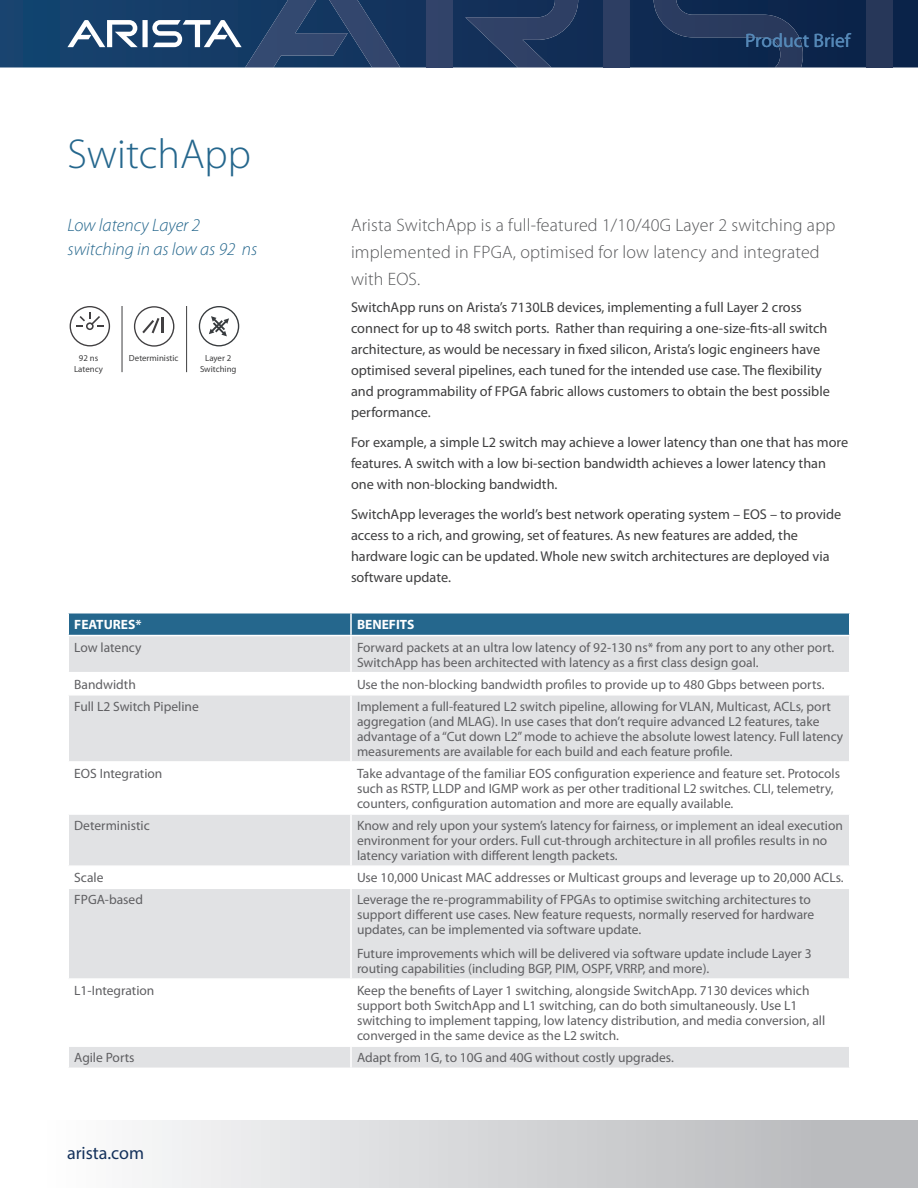
<style>
.page{position:relative;width:918px;height:1188px;background:#fff}
.page>*{position:absolute;margin:0;border:0;box-sizing:border-box;transform-origin:0 0}
.Main_header{font:300 42px "Myriad Pro";color:#25678d}
.t1{font:19.5px "Myriad Pro";color:#5588b7}
.Intro_block_text{font:300 18px/27px "Myriad Pro";letter-spacing:.01em;color:#57585a}
.Pull-quote{font:italic 300 18px/24px "Myriad Pro";color:#25678d}
.t2{font:18px "Myriad Pro";color:#14315b}
.Main_body_text{font:14.25px/21px "Myriad Pro";color:#3e3e3f}
.Table_body{font:13.5px/15px "Myriad Pro";color:#5f5f62}
.Table_head{font:700 13.5px "Myriad Pro";color:#fff}
.Table_text{font:8.85px/11.1px "Myriad Pro";color:#3e3e3f;text-align:center}
</style>
<div class="page">
<svg style="left:0;top:0;width:918px;height:68px;background:#113159"></svg>
<div style="left:426px;top:0;width:26px;height:68px;background:#314369"></div>
<svg style="left:465px;top:0;width:113px;height:68px;background:#21395f"></svg>
<svg style="left:67px;top:0;width:333px;height:68px;background:#315076"></svg>
<div style="left:604px;top:0;width:26px;height:68px;background:#2d3e63"></div>
<svg style="left:654px;top:0;width:149px;height:68px;background:#1a3156"></svg>
<div style="left:867px;top:0;width:26px;height:68px;background:#273759"></div>
<div style="left:0;top:1120px;width:918px;height:68px;background:linear-gradient(to right,#fff,#b3b4b7)"></div>
<hr style="left:122px;top:306px;width:1px;height:66px;background:#3e3e3f">
<hr style="left:186px;top:306px;width:1px;height:66px;background:#3e3e3f">
<svg style="left:134px;top:306px;width:40px;height:41px"></svg>
<svg style="left:70px;top:306px;width:40px;height:40px"></svg>
<svg style="left:199px;top:306px;width:40px;height:40px"></svg>
<div style="left:69px;top:636px;width:780px;height:432px;background:#e1e2e4"></div>
<svg style="left:69px;top:673px;width:780px;height:372px;fill:#e1e2e4"></svg>
<svg style="left:68px;top:613px;width:782px;height:22px;background:#2c6c91"></svg>
<hr style="left:350px;top:636px;width:2px;height:36px;background:#fff">
<hr style="left:68px;top:672px;width:283px;height:1px;background:#fff">
<hr style="left:351px;top:672px;width:499px;height:1px;background:#fff">
<hr style="left:350px;top:673px;width:2px;height:21px;background:#fff">
<hr style="left:68px;top:694px;width:283px;height:2px;background:#fff">
<hr style="left:351px;top:694px;width:499px;height:2px;background:#fff">
<hr style="left:350px;top:696px;width:2px;height:65px;background:#fff">
<hr style="left:68px;top:761px;width:283px;height:2px;background:#fff">
<hr style="left:351px;top:761px;width:499px;height:2px;background:#fff">
<hr style="left:350px;top:763px;width:2px;height:50px;background:#fff">
<hr style="left:68px;top:813px;width:283px;height:2px;background:#fff">
<hr style="left:351px;top:813px;width:499px;height:2px;background:#fff">
<hr style="left:350px;top:815px;width:2px;height:50px;background:#fff">
<hr style="left:68px;top:865px;width:283px;height:2px;background:#fff">
<hr style="left:351px;top:865px;width:499px;height:2px;background:#fff">
<hr style="left:350px;top:867px;width:2px;height:21px;background:#fff">
<hr style="left:68px;top:888px;width:283px;height:1px;background:#fff">
<hr style="left:351px;top:888px;width:499px;height:1px;background:#fff">
<hr style="left:350px;top:889px;width:2px;height:89px;background:#fff">
<hr style="left:68px;top:978px;width:283px;height:2px;background:#fff">
<hr style="left:351px;top:978px;width:499px;height:2px;background:#fff">
<hr style="left:350px;top:980px;width:2px;height:65px;background:#fff">
<hr style="left:68px;top:1045px;width:283px;height:2px;background:#fff">
<hr style="left:351px;top:1045px;width:499px;height:2px;background:#fff">
<hr style="left:350px;top:1047px;width:2px;height:21px;background:#fff">
<p class="Main_header" style="left:68px;top:130px;width:185px">SwitchApp</p>
<p class="t1" style="left:745px;top:29px;width:107px">Product Brief</p>
<p class="Pull-quote" style="left:68px;top:213px;width:191px">Low latency Layer 2 switching in as low as 92 ns</p>
<p class="Intro_block_text" style="left:351px;top:211px;width:486px">Arista SwitchApp is a full-featured 1/10/40G Layer 2 switching app implemented in FPGA, optimised for low latency and integrated with EOS.</p>
<p class="Main_body_text" style="left:351px;top:297px;width:480px">SwitchApp runs on Arista’s 7130LB devices, implementing a full Layer 2 cross connect for up to 48 switch ports. Rather than requiring a one-size-fits-all switch architecture, as would be necessary in fixed silicon, Arista’s logic engineers have optimised several pipelines, each tuned for the intended use case. The flexibility and programmability of FPGA fabric allows customers to obtain the best possible performance.</p>
<p class="Main_body_text" style="left:351px;top:431px;width:499px">For example, a simple L2 switch may achieve a lower latency than one that has more features. A switch with a low bi-section bandwidth achieves a lower latency than one with non-blocking bandwidth.</p>
<p class="Main_body_text" style="left:351px;top:503px;width:492px">SwitchApp leverages the world’s best network operating system – EOS – to provide access to a rich, and growing, set of features. As new features are added, the hardware logic can be updated. Whole new switch architectures are deployed via software update.</p>
<p class="Table_text" style="left:74px;top:352px;width:30px">92 ns<br>Latency</p>
<p class="Table_text" style="left:129px;top:352px;width:51px">Deterministic</p>
<p class="Table_text" style="left:200px;top:352px;width:38px">Layer 2<br>Switching</p>
<p class="Table_head" style="left:74px;top:616px;width:69px">FEATURES*</p>
<p class="Table_head" style="left:357px;top:616px;width:59px">BENEFITS</p>
<p class="Table_body" style="left:74px;top:639px;width:69px">Low latency</p>
<p class="Table_body" style="left:357px;top:639px;width:479px">Forward packets at an ultra low latency of 92-130 ns* from any port to any other port.<br>SwitchApp has been architected with latency as a first class design goal.</p>
<p class="Table_body" style="left:74px;top:677px;width:63px">Bandwidth</p>
<p class="Table_body" style="left:357px;top:677px;width:469px">Use the non-blocking bandwidth profiles to provide up to 480 Gbps between ports.</p>
<p class="Table_body" style="left:74px;top:699px;width:126px">Full L2 Switch Pipeline</p>
<p class="Table_body" style="left:357px;top:699px;width:488px">Implement a full-featured L2 switch pipeline, allowing for VLAN, Multicast, ACLs, port aggregation (and MLAG). In use cases that don’t require advanced L2 features, take advantage of a “Cut down L2” mode to achieve the absolute lowest latency. Full latency measurements are available for each build and each feature profile.</p>
<p class="Table_body" style="left:74px;top:766px;width:90px">EOS Integration</p>
<p class="Table_body" style="left:357px;top:766px;width:485px">Take advantage of the familiar EOS configuration experience and feature set. Protocols such as RSTP, LLDP and IGMP work as per other traditional L2 switches. CLI, telemetry, counters, configuration automation and more are equally available.</p>
<p class="Table_body" style="left:74px;top:818px;width:77px">Deterministic</p>
<p class="Table_body" style="left:357px;top:818px;width:487px">Know and rely upon your system’s latency for fairness, or implement an ideal execution environment for your orders. Full cut-through architecture in all profiles results in no latency variation with different length packets.</p>
<p class="Table_body" style="left:74px;top:870px;width:31px">Scale</p>
<p class="Table_body" style="left:357px;top:870px;width:488px">Use 10,000 Unicast MAC addresses or Multicast groups and leverage up to 20,000 ACLs.</p>
<p class="Table_body" style="left:74px;top:892px;width:70px">FPGA-based</p>
<p class="Table_body" style="left:357px;top:892px;width:459px">Leverage the re-programmability of FPGAs to optimise switching architectures to support different use cases. New feature requests, normally reserved for hardware updates, can be implemented via software update.</p>
<p class="Table_body" style="left:357px;top:946px;width:456px">Future improvements which will be delivered via software update include Layer 3 routing capabilities (including BGP, PIM, OSPF, VRRP, and more).</p>
<p class="Table_body" style="left:74px;top:983px;width:82px">L1-Integration</p>
<p class="Table_body" style="left:357px;top:983px;width:470px">Keep the benefits of Layer 1 switching, alongside SwitchApp. 7130 devices which support both SwitchApp and L1 switching, can do both simultaneously. Use L1 switching to implement tapping, low latency distribution, and media conversion, all converged in the same device as the L2 switch.</p>
<p class="Table_body" style="left:74px;top:1050px;width:62px">Agile Ports</p>
<p class="Table_body" style="left:357px;top:1050px;width:318px">Adapt from 1G, to 10G and 40G without costly upgrades.</p>
<h3 class="t2" style="left:67px;top:1142px;width:79px">arista.com</h3>
</div>
